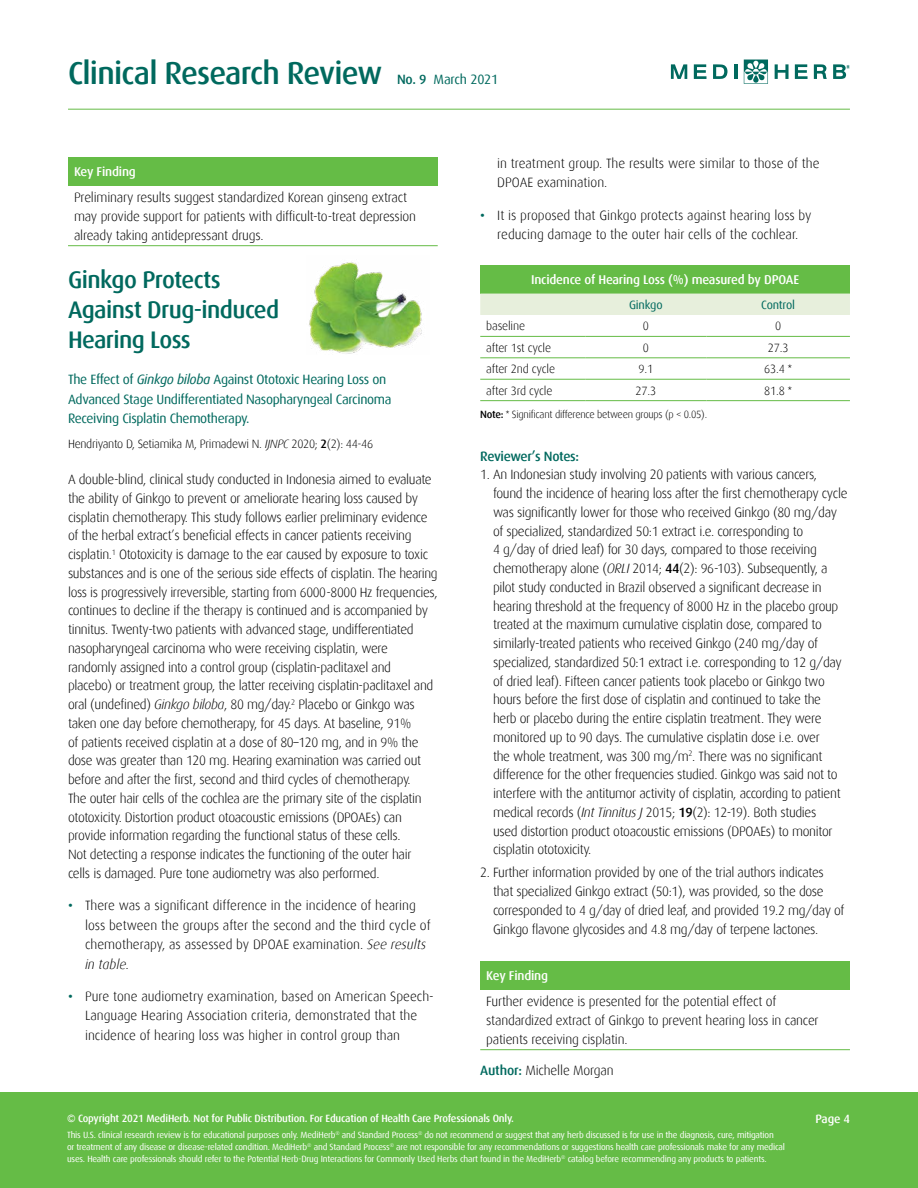
<style>
.page{position:relative;width:918px;height:1188px;background:#fff}
.page>*{position:absolute;margin:0;border:0;box-sizing:border-box;transform-origin:0 0}
.t1{font:500 31.5px "Dax";letter-spacing:-.025em;color:#00695e}
.t2{font:500 24px/30px "Dax";letter-spacing:-.025em;color:#00695e}
.t3{font:300 13.5px/18.8px "Dax";letter-spacing:-.025em;color:#000}
.t4{font:300 13.5px/19.5px "Dax";color:#000}
.t5{font:13.5px/19.5px "Dax";letter-spacing:-.025em;color:#00695e}
.t6{font:500 13.5px "Dax";letter-spacing:-.03em;color:#00695e}
.t7{font:500 12.75px "Dax";letter-spacing:-.015em;color:#fff}
.t8{font:300 12px "Dax";letter-spacing:-.025em;color:#000}
.t9{font:12px "Dax";letter-spacing:-.015em;color:#00695e}
.t10{font:500 12px "Dax";color:#fff}
.t11{font:500 10.5px "Dax";letter-spacing:-.02em;color:#fff}
.t12{font:300 10.5px "Dax";letter-spacing:-.025em;color:#000}
.t13{font:9px/12px "Dax";letter-spacing:-.02em;color:#fff}
.s1{font-weight:500}
.s2{font-style:italic}
.s3{font-weight:500;color:#00695e}
.s4{font-family:"Helvetica Neue LT Std"}
</style>
<div class="page">
<hr style="left:68px;top:109px;width:782px;height:1px;background:#65bc46">
<svg style="left:833px;top:64px;width:17px;height:15px"></svg>
<svg style="left:713px;top:64px;width:14px;height:15px"></svg>
<svg style="left:814px;top:64px;width:13px;height:15px"></svg>
<svg style="left:694px;top:64px;width:12px;height:15px"></svg>
<svg style="left:795px;top:64px;width:13px;height:15px"></svg>
<svg style="left:775px;top:64px;width:14px;height:15px"></svg>
<hr style="left:734px;top:64px;width:3px;height:15px;background:#00695e">
<svg style="left:671px;top:64px;width:16px;height:15px"></svg>
<svg style="left:744px;top:60px;width:24px;height:24px"></svg>
<div style="left:0;top:1093px;width:918px;height:95px;background:#65bc46"></div>
<div style="left:68px;top:157px;width:370px;height:29px;background:#65bc46"></div>
<hr style="left:68px;top:245px;width:370px;height:1px;background:#65bc46">
<div style="left:480px;top:265px;width:370px;height:29px;background:#65bc46"></div>
<div style="left:480px;top:294px;width:370px;height:21px;background:#e7efdc"></div>
<hr style="left:480px;top:336px;width:105px;height:1px;background:#65bc46">
<hr style="left:585px;top:336px;width:121px;height:1px;background:#65bc46">
<hr style="left:706px;top:336px;width:144px;height:1px;background:#65bc46">
<hr style="left:480px;top:358px;width:105px;height:1px;background:#65bc46">
<hr style="left:585px;top:358px;width:121px;height:1px;background:#65bc46">
<hr style="left:706px;top:358px;width:144px;height:1px;background:#65bc46">
<hr style="left:480px;top:379px;width:105px;height:1px;background:#65bc46">
<hr style="left:585px;top:379px;width:121px;height:1px;background:#65bc46">
<hr style="left:706px;top:379px;width:144px;height:1px;background:#65bc46">
<hr style="left:480px;top:400px;width:105px;height:1px;background:#65bc46">
<hr style="left:585px;top:400px;width:121px;height:1px;background:#65bc46">
<hr style="left:706px;top:400px;width:144px;height:1px;background:#65bc46">
<div style="left:480px;top:961px;width:370px;height:29px;background:#65bc46"></div>
<hr style="left:480px;top:1049px;width:370px;height:1px;background:#65bc46">
<img style="left:309px;top:262px;width:113px;height:92px">
<h1 class="t1" style="left:68px;top:56px;width:316px">Clinical Research Review</h1>
<p class="t5" style="left:397px;top:70px;width:103px"><span class="s1">No. 9</span> March 2021</p>
<p class="t7" style="left:74px;top:165px;width:63px">Key Finding</p>
<p class="t3" style="left:74px;top:188px;width:343px">Preliminary results suggest standardized Korean ginseng extract may provide support for patients with difficult-to-treat depression already taking antidepressant drugs.</p>
<h2 class="t2" style="left:68px;top:264px;width:213px">Ginkgo Protects<br>Against Drug-induced<br>Hearing Loss</h2>
<p class="t5" style="left:68px;top:370px;width:325px">The Effect of <span class="s2">Ginkgo biloba</span> Against Ototoxic Hearing Loss on<br>Advanced Stage Undifferentiated Nasopharyngeal Carcinoma<br>Receiving Cisplatin Chemotherapy.</p>
<p class="t8" style="left:68px;top:438px;width:307px">Hendriyanto D, Setiamika M, Primadewi N. <span class="s2">IJNPC</span> 2020; <span class="s1">2</span>(2): 44-46</p>
<p class="t3" style="left:68px;top:470px;width:371px">A double-blind, clinical study conducted in Indonesia aimed to evaluate the ability of Ginkgo to prevent or ameliorate hearing loss caused by cisplatin chemotherapy. This study follows earlier preliminary evidence of the herbal extract’s beneficial effects in cancer patients receiving cisplatin.<sup>1</sup> Ototoxicity is damage to the ear caused by exposure to toxic substances and is one of the serious side effects of cisplatin. The hearing loss is progressively irreversible, starting from 6000-8000 Hz frequencies, continues to decline if the therapy is continued and is accompanied by tinnitus. Twenty-two patients with advanced stage, undifferentiated nasopharyngeal carcinoma who were receiving cisplatin, were randomly assigned into a control group (cisplatin-paclitaxel and placebo) or treatment group, the latter receiving cisplatin-paclitaxel and oral (undefined) <span class="s2">Ginkgo biloba</span>, 80 mg/day.<sup>2</sup> Placebo or Ginkgo was taken one day before chemotherapy, for 45 days. At baseline, 91%<br>of patients received cisplatin at a dose of 80–120 mg, and in 9% the dose was greater than 120 mg. Hearing examination was carried out before and after the first, second and third cycles of chemotherapy.<br>The outer hair cells of the cochlea are the primary site of the cisplatin ototoxicity. Distortion product otoacoustic emissions (DPOAEs) can provide information regarding the functional status of these cells.<br>Not detecting a response indicates the functioning of the outer hair<br>cells is damaged. Pure tone audiometry was also performed.</p>
<p class="t4" style="left:85px;top:896px;width:347px;text-indent:-17px"><span class="s3">•</span> There was a significant difference in the incidence of hearing loss between the groups after the second and the third cycle of chemotherapy, as assessed by DPOAE examination. <span class="s2">See results in table.</span></p>
<p class="t4" style="left:85px;top:987px;width:350px;text-indent:-17px"><span class="s3">•</span> Pure tone audiometry examination, based on American Speech-<br>Language Hearing Association criteria, demonstrated that the incidence of hearing loss was higher in control group than</p>
<p class="t4" style="left:497px;top:154px;width:324px">in treatment group. The results were similar to those of the<br>DPOAE examination.</p>
<p class="t4" style="left:480px;top:205px;width:333px;text-align:center"><span class="s3">•</span> It is proposed that Ginkgo protects against hearing loss by reducing damage to the outer hair cells of the cochlear.</p>
<p class="t7" style="left:531px;top:273px;width:270px">Incidence of Hearing Loss (%) measured by DPOAE</p>
<p class="t9" style="left:629px;top:298px;width:35px">Ginkgo</p>
<p class="t9" style="left:761px;top:298px;width:35px">Control</p>
<p class="t8" style="left:486px;top:320px;width:40px">baseline</p>
<p class="t8" style="left:643px;top:320px;width:8px">0</p>
<p class="t8" style="left:775px;top:320px;width:8px">0</p>
<p class="t8" style="left:486px;top:341px;width:66px">after 1st cycle</p>
<p class="t8" style="left:643px;top:341px;width:8px">0</p>
<p class="t8" style="left:768px;top:341px;width:22px">27.3</p>
<p class="t8" style="left:486px;top:363px;width:70px">after 2nd cycle</p>
<p class="t8" style="left:639px;top:363px;width:16px">9.1</p>
<p class="t8" style="left:764px;top:363px;width:29px">63.4 <span class="s4">*</span></p>
<p class="t8" style="left:486px;top:384px;width:68px">after 3rd cycle</p>
<p class="t8" style="left:636px;top:384px;width:22px">27.3</p>
<p class="t8" style="left:764px;top:384px;width:29px">81.8 <span class="s4">*</span></p>
<p class="t12" style="left:480px;top:409px;width:228px"><span class="s1">Note:</span> <span class="s4">*</span> Significant difference between groups (p &lt; 0.05).</p>
<p class="t6" style="left:480px;top:448px;width:100px">Reviewer’s Notes:</p>
<p class="t3" style="left:493px;top:466px;width:356px;text-indent:-13px">1. An Indonesian study involving 20 patients with various cancers, found the incidence of hearing loss after the first chemotherapy cycle was significantly lower for those who received Ginkgo (80 mg/day of specialized, standardized 50:1 extract i.e. corresponding to<br>4 g/day of dried leaf) for 30 days, compared to those receiving chemotherapy alone (<span class="s2">ORLI</span> 2014; <span class="s1">44</span>(2): 96-103). Subsequently, a pilot study conducted in Brazil observed a significant decrease in hearing threshold at the frequency of 8000 Hz in the placebo group treated at the maximum cumulative cisplatin dose, compared to similarly-treated patients who received Ginkgo (240 mg/day of specialized, standardized 50:1 extract i.e. corresponding to 12 g/day of dried leaf). Fifteen cancer patients took placebo or Ginkgo two hours before the first dose of cisplatin and continued to take the herb or placebo during the entire cisplatin treatment. They were monitored up to 90 days. The cumulative cisplatin dose i.e. over<br>the whole treatment, was 300 mg/m<sup>2</sup>. There was no significant difference for the other frequencies studied. Ginkgo was said not to interfere with the antitumor activity of cisplatin, according to patient medical records (<span class="s2">Int Tinnitus J</span> 2015; <span class="s1">19</span>(2): 12-19). Both studies<br>used distortion product otoacoustic emissions (DPOAEs) to monitor cisplatin ototoxicity.</p>
<p class="t3" style="left:493px;top:864px;width:353px;text-indent:-13px">2. Further information provided by one of the trial authors indicates that specialized Ginkgo extract (50:1), was provided, so the dose corresponded to 4 g/day of dried leaf, and provided 19.2 mg/day of Ginkgo flavone glycosides and 4.8 mg/day of terpene lactones.</p>
<p class="t7" style="left:486px;top:969px;width:63px">Key Finding</p>
<p class="t3" style="left:486px;top:992px;width:334px">Further evidence is presented for the potential effect of standardized extract of Ginkgo to prevent hearing loss in cancer patients receiving cisplatin.</p>
<p class="t3" style="left:480px;top:1061px;width:135px"><span class="s3">Author:</span> Michelle Morgan</p>
<p class="t11" style="left:67px;top:1112px;width:448px">© Copyright 2021 MediHerb. Not for Public Distribution. For Education of Health Care Professionals Only.</p>
<p class="t10" style="left:816px;top:1112px;width:36px">Page 4</p>
<p class="t13" style="left:67px;top:1129px;width:720px">This U.S. clinical research review is for educational purposes only. MediHerb<sup>®</sup> and Standard Process<sup>®</sup> do not recommend or suggest that any herb discussed is for use in the diagnosis, cure, mitigation<br>or treatment of any disease or disease-related condition. MediHerb<sup>®</sup> and Standard Process<sup>®</sup> are not responsible for any recommendations or suggestions health care professionals make for any medical uses. Health care professionals should refer to the Potential Herb-Drug Interactions for Commonly Used Herbs chart found in the MediHerb<sup>®</sup> catalog before recommending any products to patients.</p>
</div>
